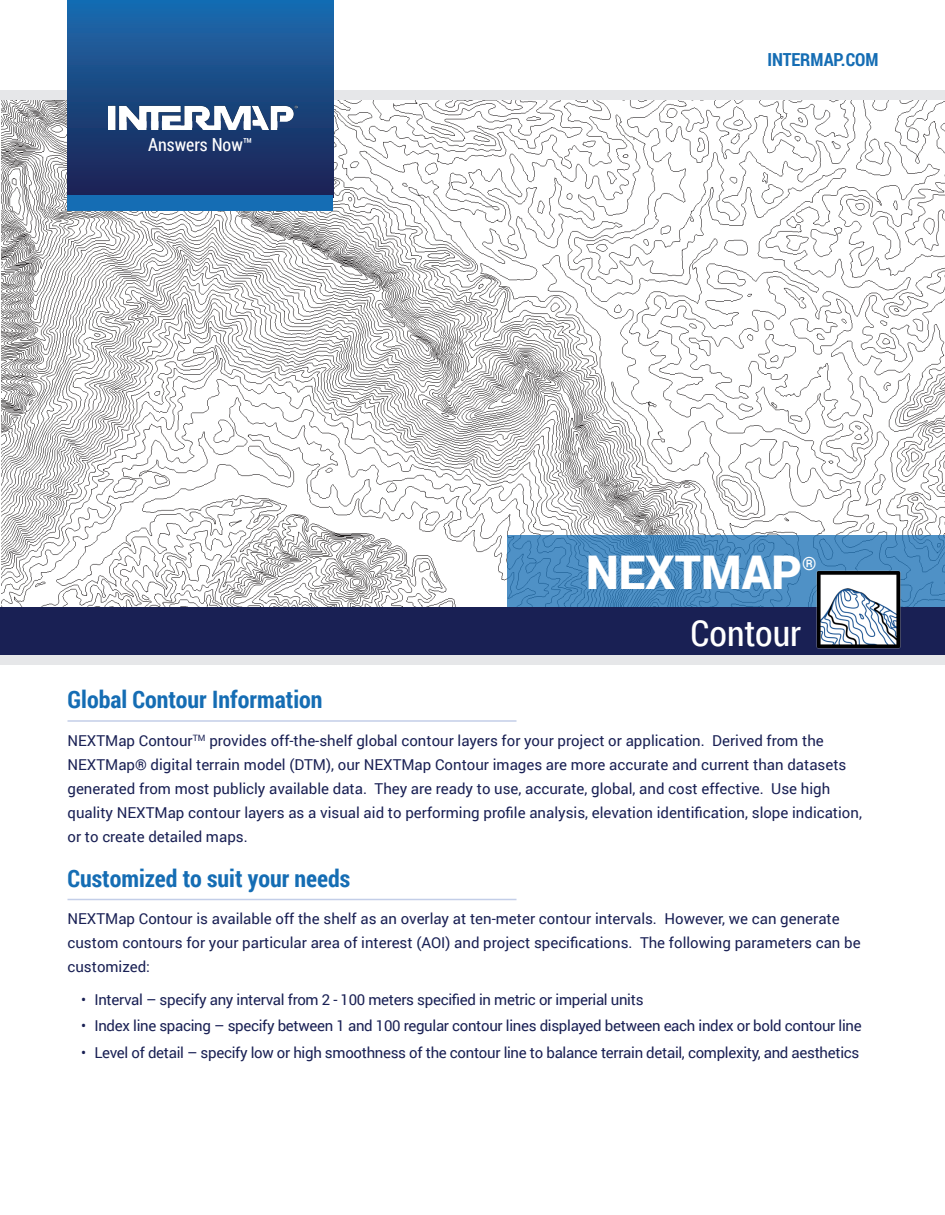
<style>
.page{position:relative;width:945px;height:1215px;background:#fff}
.page>*{position:absolute;margin:0;border:0;box-sizing:border-box;transform-origin:0 0}
.Main_Topic{font:900 46.5px "Roboto";color:#fff}
.Subhead{font:36px "Roboto Condensed";color:#fff}
.Section_Head{font:700 24px "Roboto Condensed";color:#156db4}
.Main_Topic-2{font:900 18.3px "Roboto";color:#fff}
.t1{font:700 18px "Roboto Condensed";color:#156db4}
.t2{font:18px "Roboto Condensed";color:#fff}
.Section_Head-2{font:15px/24px "Roboto";color:#192054}
.Section_Head-3{font:15px "Roboto";letter-spacing:-.02em;color:#192054}
</style>
<div class="page">
<img style="left:1px;top:100px;width:944px;height:507px">
<hr style="left:68px;top:720px;width:449px;height:2px;background:#c3cee8">
<hr style="left:68px;top:899px;width:449px;height:1px;background:#c3cee8">
<div style="left:0;top:607px;width:945px;height:48px;background:#192054"></div>
<svg style="left:507px;top:535px;width:438px;height:72px;background:#488abf"></svg>
<img style="left:816px;top:570px;width:84px;height:78px">
<div style="left:0;top:90px;width:945px;height:10px;background:#e6e7e9"></div>
<div style="left:68px;top:0;width:265px;height:197px;background:linear-gradient(to bottom,#1b6cae,#1d2152)"></div>
<div style="left:68px;top:195px;width:265px;height:16px;background:#156db4"></div>
<img style="left:109px;top:105px;width:189px;height:25px">
<div style="left:0;top:655px;width:945px;height:10px;background:#e6e7e9"></div>
<p class="t2" style="left:148px;top:132px;width:106px">Answers Now™</p>
<p class="t1" style="left:767px;top:47px;width:113px">INTERMAP.COM</p>
<p class="Main_Topic" style="left:586px;top:540px;width:217px">NEXTMAP</p>
<p class="Main_Topic-2" style="left:802px;top:550px;width:16px">®</p>
<p class="Subhead" style="left:691px;top:608px;width:112px">Contour</p>
<p class="Section_Head" style="left:68px;top:683px;width:257px">Global Contour Information</p>
<p class="Section_Head-2" style="left:68px;top:728px;width:796px">NEXTMap Contour<sup>TM</sup> provides off-the-shelf global contour layers for your project or application. Derived from the NEXTMap® digital terrain model (DTM), our NEXTMap Contour images are more accurate and current than datasets generated from most publicly available data. They are ready to use, accurate, global, and cost effective. Use high quality NEXTMap contour layers as a visual aid to performing profile analysis, elevation identification, slope indication, or to create detailed maps.</p>
<p class="Section_Head" style="left:68px;top:861px;width:284px">Customized to suit your needs</p>
<p class="Section_Head-2" style="left:68px;top:906px;width:795px">NEXTMap Contour is available off the shelf as an overlay at ten-meter contour intervals. However, we can generate custom contours for your particular area of interest (AOI) and project specifications. The following parameters can be customized:</p>
<p class="Section_Head-3" style="left:81px;top:989px;width:564px">• Interval – specify any interval from 2 - 100 meters specified in metric or imperial units</p>
<p class="Section_Head-3" style="left:81px;top:1016px;width:782px">• Index line spacing – specify between 1 and 100 regular contour lines displayed between each index or bold contour line</p>
<p class="Section_Head-3" style="left:81px;top:1042px;width:780px">• Level of detail – specify low or high smoothness of the contour line to balance terrain detail, complexity, and aesthetics</p>
</div>
